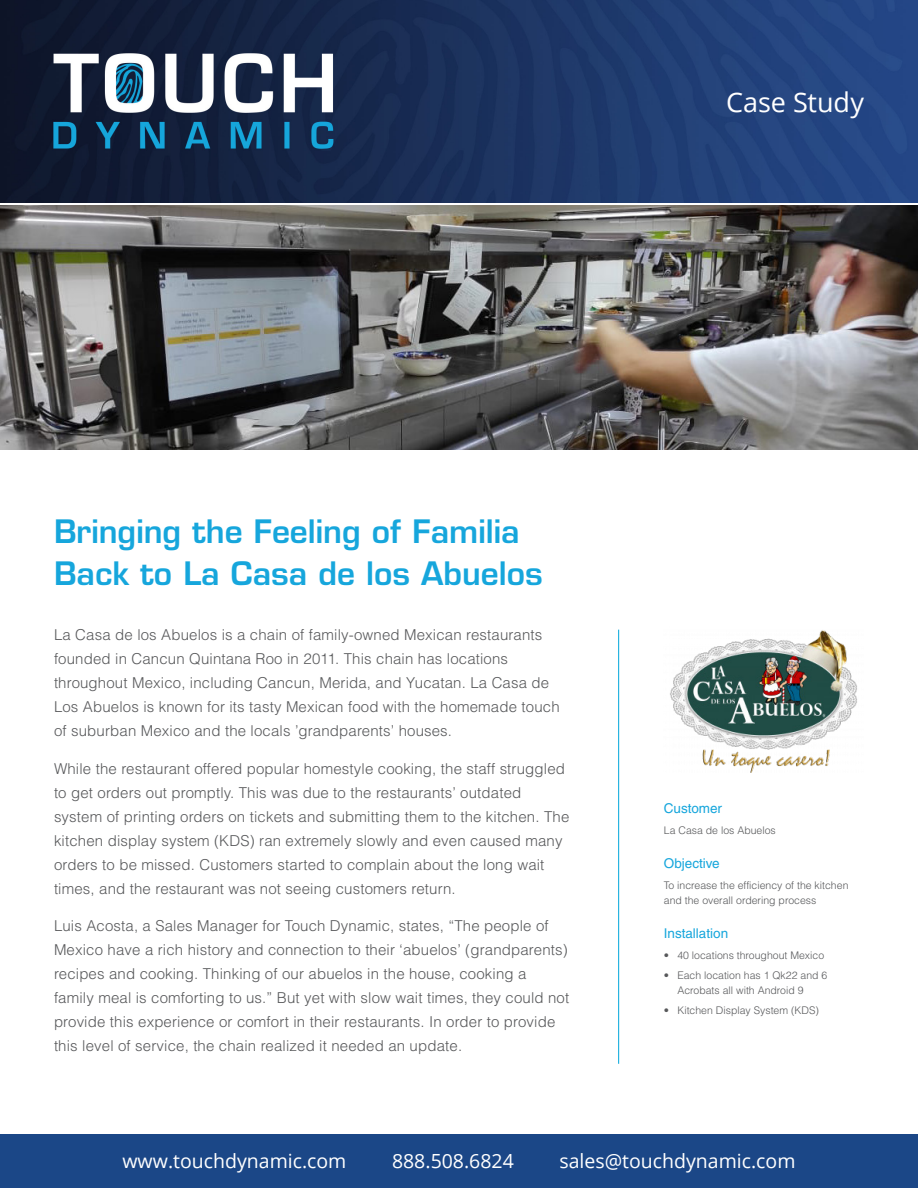
<style>
.page{position:relative;width:918px;height:1188px;background:#fff}
.page>*{position:absolute;margin:0;border:0;box-sizing:border-box;transform-origin:0 0}
.t1{font:600 31.5px/42px "Eurostile LT Std";color:#16a6dc}
.t2{font:27px "Open Sans";color:#fff}
.t3{font:19.5px "Open Sans";color:#fff}
.t4{font:300 15px/24px "Helvetica LT Std";letter-spacing:.01em;color:#57585a}
.t5{font:13.5px "Helvetica LT Std";color:#16a6dc}
.t6{font:300 10.5px/15px "Helvetica LT Std";color:#57585a}
</style>
<div class="page">
<div style="left:0;top:1134px;width:918px;height:54px;background:#1b4787"></div>
<img style="left:0;top:0;width:918px;height:202px">
<hr style="left:618px;top:630px;width:1px;height:434px;background:#00a6db">
<img style="left:0;top:206px;width:918px;height:243px">
<img style="left:670px;top:630px;width:187px;height:143px">
<h2 class="t2" style="left:726px;top:83px;width:139px">Case Study</h2>
<p class="t1" style="left:54px;top:510px;width:490px">Bringing the Feeling of Familia<br>Back to La Casa de los Abuelos</p>
<p class="t4" style="left:54px;top:623px;width:507px">La Casa de los Abuelos is a chain of family-owned Mexican restaurants founded in Cancun Quintana Roo in 2011. This chain has locations throughout Mexico, including Cancun, Merida, and Yucatan. La Casa de Los Abuelos is known for its tasty Mexican food with the homemade touch of suburban Mexico and the locals ’grandparents’ houses.</p>
<p class="t4" style="left:54px;top:756px;width:517px">While the restaurant offered popular homestyle cooking, the staff struggled to get orders out promptly. This was due to the restaurants’ outdated system of printing orders on tickets and submitting them to the kitchen. The kitchen display system (KDS) ran extremely slowly and even caused many orders to be missed. Customers started to complain about the long wait times, and the restaurant was not seeing customers return.</p>
<p class="t4" style="left:54px;top:914px;width:517px">Luis Acosta, a Sales Manager for Touch Dynamic, states, “The people of Mexico have a rich history and connection to their ‘abuelos’ (grandparents) recipes and cooking. Thinking of our abuelos in the house, cooking a family meal is comforting to us.” But yet with slow wait times, they could not provide this experience or comfort in their restaurants. In order to provide this level of service, the chain realized it needed an update.</p>
<p class="t5" style="left:664px;top:801px;width:60px">Customer</p>
<p class="t6" style="left:664px;top:823px;width:114px">La Casa de los Abuelos</p>
<p class="t5" style="left:664px;top:856px;width:57px">Objective</p>
<p class="t6" style="left:664px;top:877px;width:186px">To increase the efficiency of the kitchen and the overall ordering process</p>
<p class="t5" style="left:664px;top:926px;width:66px">Installation</p>
<p class="t6" style="left:664px;top:947px;width:162px">• 40 locations throughout Mexico</p>
<p class="t6" style="left:677px;top:968px;width:152px;text-indent:-14px">• Each location has 1 Qk22 and 6<br>Acrobats all with Android 9</p>
<p class="t6" style="left:664px;top:1003px;width:157px">• Kitchen Display System (KDS)</p>
<h3 class="t3" style="left:122px;top:1148px;width:225px">www.touchdynamic.com</h3>
<h3 class="t3" style="left:392px;top:1148px;width:123px">888.508.6824</h3>
<h3 class="t3" style="left:559px;top:1148px;width:238px">sales@touchdynamic.com</h3>
</div>
